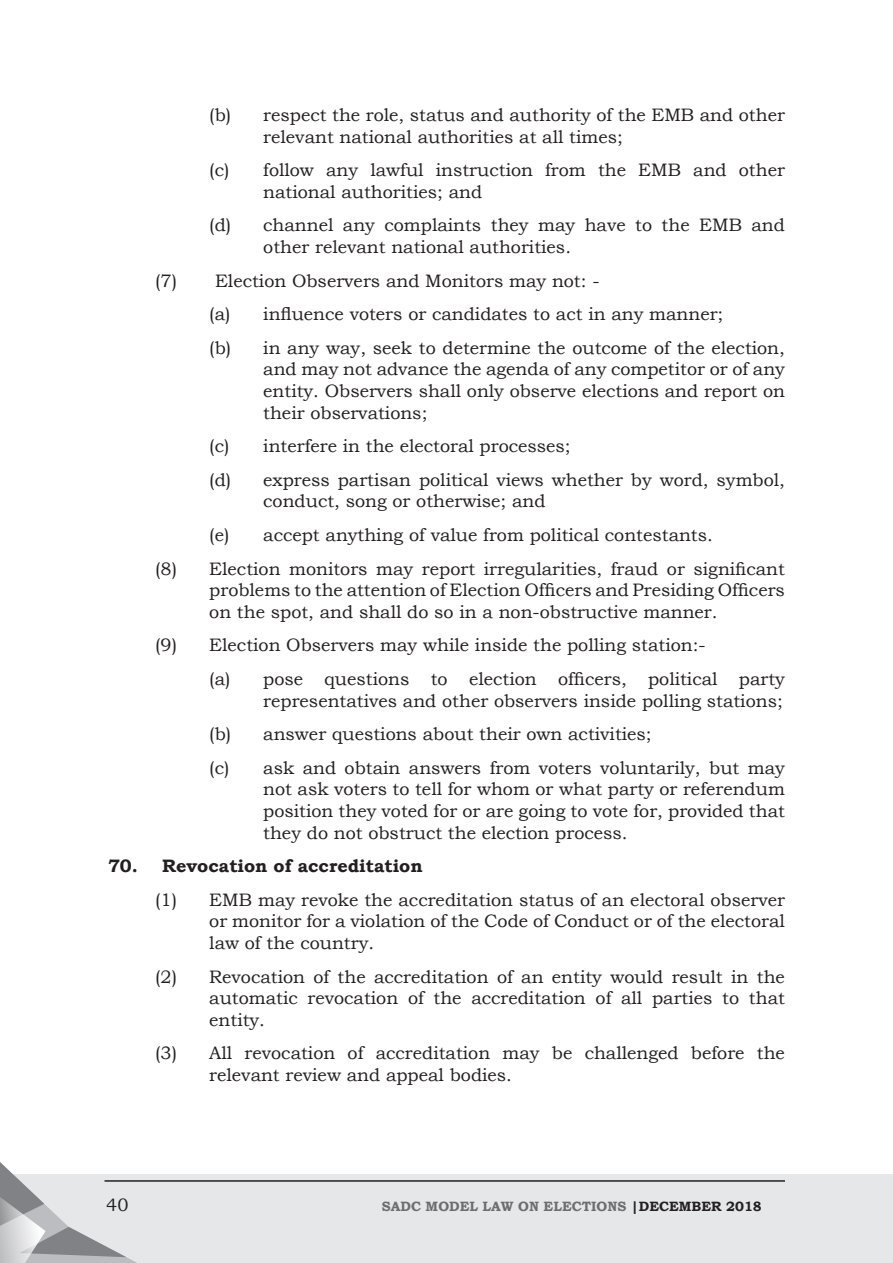
<style>
.page{position:relative;width:893px;height:1263px;background:#fff}
.page>*{position:absolute;margin:0;border:0;box-sizing:border-box;transform-origin:0 0}
.t1{font:18px/21.6px "Bookman Old Style";color:#231f20}
.t2{font:700 18px "Bookman Old Style";color:#231f20}
.t3{font:700 13.5px "Bookman Old Style";color:#6c6d70}
.s1{color:#231f20}
</style>
<div class="page">
<div style="left:0;top:1175px;width:893px;height:88px;background:#e6e7e9"></div>
<hr style="left:105px;top:1180px;width:680px;height:2px;background:#231f20">
<svg style="left:0;top:1162px;width:161px;height:101px"></svg>
<p class="t1" style="left:263px;top:104px;width:523px;text-indent:-54px">(b) respect the role, status and authority of the EMB and other relevant national authorities at all times;</p>
<p class="t1" style="left:263px;top:159px;width:523px;text-indent:-54px">(c) follow any lawful instruction from the EMB and other national authorities; and</p>
<p class="t1" style="left:263px;top:214px;width:523px;text-indent:-54px">(d) channel any complaints they may have to the EMB and other relevant national authorities.</p>
<p class="t1" style="left:155px;top:270px;width:446px">(7) Election Observers and Monitors may not: -</p>
<p class="t1" style="left:209px;top:303px;width:516px">(a) influence voters or candidates to act in any manner;</p>
<p class="t1" style="left:263px;top:337px;width:523px;text-align:justify;text-indent:-54px">(b) in any way, seek to determine the outcome of the election, and may not advance the agenda of any competitor or of any entity. Observers shall only observe elections and report on their observations;</p>
<p class="t1" style="left:209px;top:435px;width:363px">(c) interfere in the electoral processes;</p>
<p class="t1" style="left:263px;top:469px;width:523px;text-indent:-54px">(d) express partisan political views whether by word, symbol, conduct, song or otherwise; and</p>
<p class="t1" style="left:209px;top:524px;width:505px">(e) accept anything of value from political contestants.</p>
<p class="t1" style="left:209px;top:558px;width:577px;text-align:justify;text-indent:-54px">(8) Election monitors may report irregularities, fraud or significant problems to the attention of Election Officers and Presiding Officers on the spot, and shall do so in a non-obstructive manner.</p>
<p class="t1" style="left:155px;top:634px;width:552px">(9) Election Observers may while inside the polling station:-</p>
<p class="t1" style="left:209px;top:668px;width:577px;text-align:right">(a) pose questions to election officers, political party representatives and other observers inside polling stations;</p>
<p class="t1" style="left:209px;top:723px;width:444px">(b) answer questions about their own activities;</p>
<p class="t1" style="left:263px;top:757px;width:523px;text-align:justify;text-indent:-54px">(c) ask and obtain answers from voters voluntarily, but may not ask voters to tell for whom or what party or referendum position they voted for or are going to vote for, provided that they do not obstruct the election process.</p>
<p class="t2" style="left:108px;top:853px;width:316px">70. Revocation of accreditation</p>
<p class="t1" style="left:209px;top:889px;width:577px;text-align:justify;text-indent:-54px">(1) EMB may revoke the accreditation status of an electoral observer or monitor for a violation of the Code of Conduct or of the electoral law of the country.</p>
<p class="t1" style="left:209px;top:966px;width:577px;text-align:justify;text-indent:-54px">(2) Revocation of the accreditation of an entity would result in the automatic revocation of the accreditation of all parties to that entity.</p>
<p class="t1" style="left:209px;top:1042px;width:577px;text-indent:-54px">(3) All revocation of accreditation may be challenged before the relevant review and appeal bodies.</p>
<p class="t1" style="left:106px;top:1194px;width:24px">40</p>
<p class="t3" style="left:382px;top:1197px;width:381px">SADC MODEL LAW ON ELECTIONS <span class="s1">|DECEMBER 2018</span></p>
</div>
